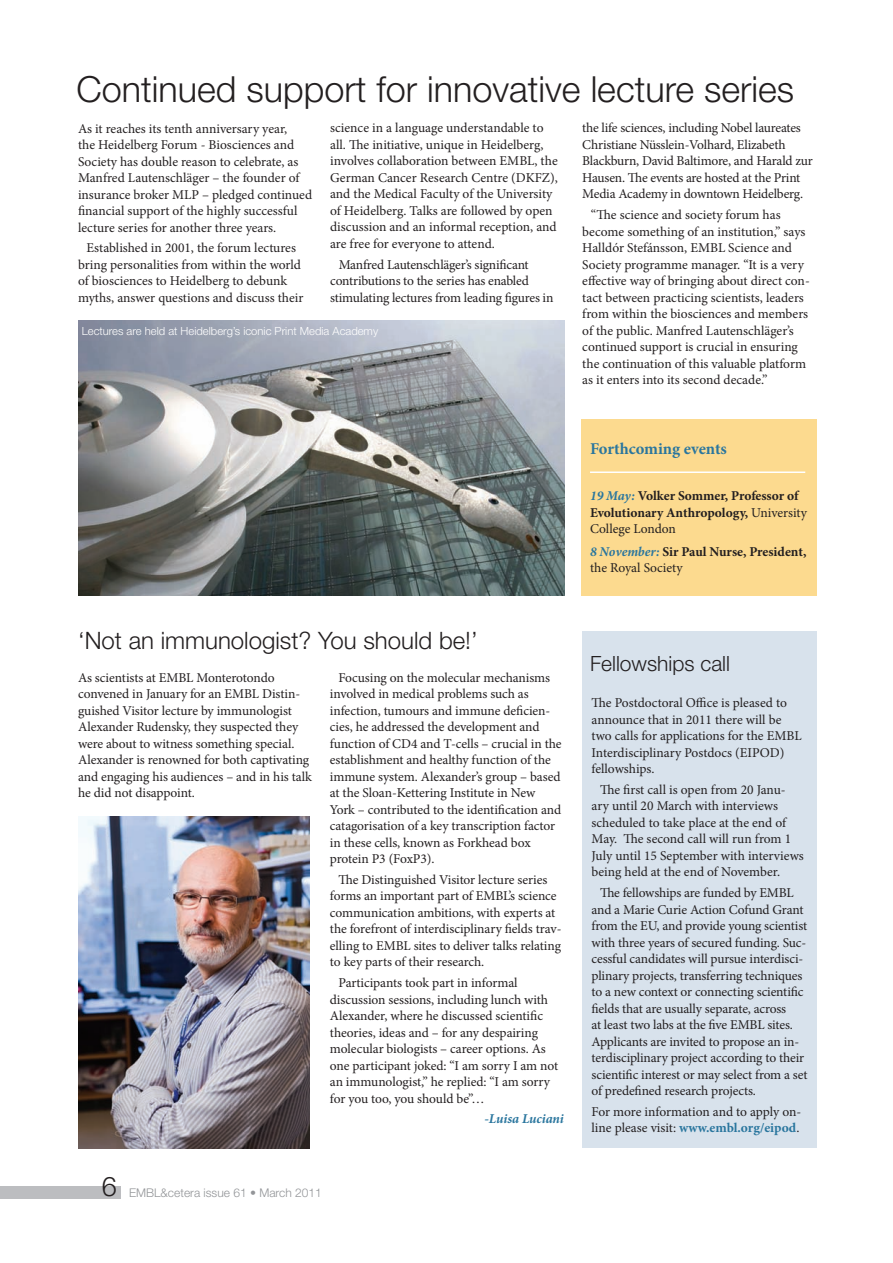
<style>
.page{position:relative;width:893px;height:1263px;background:#fff}
.page>*{position:absolute;margin:0;border:0;box-sizing:border-box;transform-origin:0 0}
.t1{font:300 36px "Helvetica Neue LT Pro";color:#231f20}
.t2{font:300 27px "Helvetica Neue LT Pro";color:#231f20}
.t3{font:300 24px "Helvetica Neue LT Pro";color:#231f20}
.t4{font:300 21px "Helvetica Neue LT Pro";color:#231f20}
.t5{font:700 16.5px "Minion Pro";color:#2a769e}
.t6{font:13.5px/16.5px "Minion Pro";letter-spacing:-.005em;color:#231f20}
.t7{font:700 13.5px/16.5px "Minion Pro";letter-spacing:-.005em;color:#231f20}
.t8{font:italic 700 13.5px "Minion Pro";letter-spacing:-.005em;color:#2a769e}
.t9{font:300 12px "Helvetica Neue LT Pro";color:#939598}
.t10{font:300 11.25px "Helvetica Neue LT Pro";color:#fff}
.s1{font-style:italic;color:#2a769e}
.s2{font-weight:400}
.s3{font-weight:700;color:#2a769e}
</style>
<div class="page">
<div style="left:0;top:1186px;width:121px;height:13px;background:#bcbdc0"></div>
<div style="left:581px;top:420px;width:235px;height:176px;background:#fcda8f"></div>
<div style="left:582px;top:631px;width:234px;height:517px;background:#d8e2ec"></div>
<img style="left:78px;top:320px;width:486px;height:276px">
<img style="left:78px;top:816px;width:231px;height:332px">
<hr style="left:590px;top:471px;width:215px;height:2px;background:#fff">
<h1 class="t1" style="left:77px;top:67px;width:719px">Continued support for innovative lecture series</h1>
<p class="t6" style="left:78px;top:120px;width:236px">As it reaches its tenth anniversary year,<br>the Heidelberg Forum - Biosciences and Society has double reason to celebrate, as Manfred Lautenschläger – the founder of insurance broker MLP – pledged continued financial support of the highly successful lecture series for another three years.</p>
<p class="t6" style="left:78px;top:240px;width:227px;text-indent:9px">Established in 2001, the forum lectures bring personalities from within the world of biosciences to Heidelberg to debunk myths, answer questions and discuss their</p>
<p class="t6" style="left:582px;top:120px;width:232px">the life sciences, including Nobel laureates Christiane Nüsslein-Volhard, Elizabeth Blackburn, David Baltimore, and Harald zur Hausen. The events are hosted at the Print Media Academy in downtown Heidelberg.</p>
<p class="t6" style="left:582px;top:207px;width:229px;text-indent:9px">“The science and society forum has become something of an institution,” says Halldór Stefánsson, EMBL Science and Society programme manager. “It is a very effective way of bringing about direct con&shy;tact between practicing scientists, leaders from within the biosciences and members of the public. Manfred Lautenschläger’s continued support is crucial in ensuring the continuation of this valuable platform as it enters into its second decade.”</p>
<p class="t6" style="left:330px;top:120px;width:229px">science in a language understandable to all. The initiative, unique in Heidelberg, involves collaboration between EMBL, the German Cancer Research Centre (DKFZ), and the Medical Faculty of the University of Heidelberg. Talks are followed by open discussion and an informal reception, and are free for everyone to attend.</p>
<p class="t6" style="left:330px;top:256px;width:225px;text-indent:9px">Manfred Lautenschläger’s significant contributions to the series has enabled stimulating lectures from leading figures in</p>
<p class="t10" style="left:82px;top:324px;width:298px">Lectures are held at Heidelberg’s iconic Print Media Academy</p>
<h3 class="t3" style="left:78px;top:625px;width:401px">‘Not an immunologist? You should be!’</h3>
<p class="t6" style="left:78px;top:669px;width:235px">As scientists at EMBL Monterotondo convened in January for an EMBL Distin&shy;guished Visitor lecture by immunologist Alexander Rudensky, they suspected they were about to witness something special.<br>Alexander is renowned for both captivating and engaging his audiences – and in his talk he did not disappoint.</p>
<p class="t6" style="left:330px;top:669px;width:233px;text-indent:9px">Focusing on the molecular mechanisms involved in medical problems such as infection, tumours and immune deficien&shy;cies, he addressed the development and function of CD4 and T-cells – crucial in the establishment and healthy function of the immune system. Alexander’s group – based at the Sloan-Kettering Institute in New York – contributed to the identification and catagorisation of a key transcription factor in these cells, known as Forkhead box protein P3 (FoxP3).</p>
<p class="t6" style="left:330px;top:871px;width:233px;text-indent:9px">The Distinguished Visitor lecture series forms an important part of EMBL’s science communication ambitions, with experts at the forefront of interdisciplinary fields trav&shy;elling to EMBL sites to deliver talks relating to key parts of their research.</p>
<p class="t6" style="left:330px;top:974px;width:230px;text-indent:9px">Participants took part in informal discussion sessions, including lunch with Alexander, where he discussed scientific theories, ideas and – for any despairing molecular biologists – career options. As one participant joked: “I am sorry I am not an immunologist,” he replied: “I am sorry for you too, you should be”…</p>
<p class="t8" style="left:484px;top:1109px;width:81px">-Luisa Luciani</p>
<h2 class="t2" style="left:102px;top:1169px;width:17px">6</h2>
<p class="t9" style="left:129px;top:1185px;width:194px">EMBL&amp;cetera issue 61 • March 2011</p>
<p class="t5" style="left:590px;top:437px;width:138px">Forthcoming events</p>
<p class="t7" style="left:590px;top:487px;width:218px"><span class="s1">19 May:</span> Volker Sommer, Professor of<br>Evolutionary Anthropology, <span class="s2">University<br>College London</span></p>
<p class="t7" style="left:590px;top:543px;width:218px"><span class="s1">8 November:</span> Sir Paul Nurse, President, <span class="s2">the Royal Society</span></p>
<h3 class="t4" style="left:590px;top:651px;width:142px">Fellowships call</h3>
<p class="t6" style="left:591px;top:695px;width:212px">The Postdoctoral Office is pleased to announce that in 2011 there will be two calls for applications for the EMBL<br>Interdisciplinary Postdocs (EIPOD) fellowships.</p>
<p class="t6" style="left:591px;top:781px;width:214px;text-indent:9px">The first call is open from 20 Janu&shy;ary until 20 March with interviews scheduled to take place at the end of May. The second call will run from 1<br>July until 15 September with interviews being held at the end of November.</p>
<p class="t6" style="left:591px;top:885px;width:217px;text-indent:9px">The fellowships are funded by EMBL and a Marie Curie Action Cofund Grant from the EU, and provide young scientist with three years of secured funding. Suc&shy;cessful candidates will pursue interdisci&shy;plinary projects, transferring techniques to a new context or connecting scientific fields that are usually separate, across<br>at least two labs at the five EMBL sites.<br>Applicants are invited to propose an in&shy;terdisciplinary project according to their scientific interest or may select from a set of predefined research projects.</p>
<p class="t6" style="left:591px;top:1103px;width:211px">For more information and to apply on&shy;line please visit: <span class="s3">www.embl.org/eipod</span>.</p>
</div>
